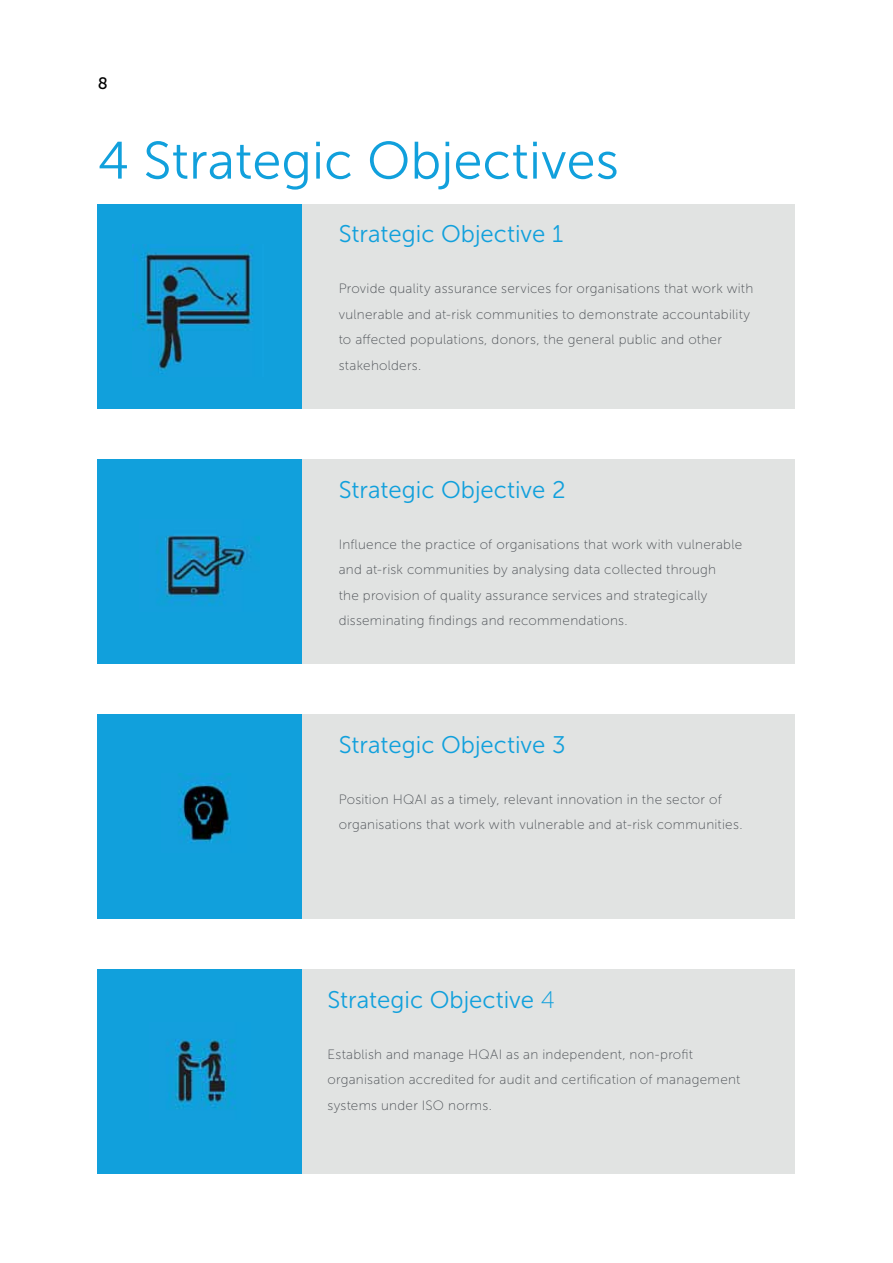
<style>
.page{position:relative;width:893px;height:1263px;background:#fff}
.page>*{position:absolute;margin:0;border:0;box-sizing:border-box;transform-origin:0 0}
.t1{font:52.5px "Museo Sans 300";color:#11a0dc}
.t2{font:24px "Museo Sans 300";color:#11a0dc}
.t3{font:16.5px "Museo Sans 500";color:#000}
.t4{font:13.5px/25.5px "Museo Sans 100";letter-spacing:.02em;color:#4d5156}
.s1{font-family:"Museo Sans 100"}
</style>
<div class="page">
<div style="left:98px;top:204px;width:697px;height:204px;background:#e1e3e2"></div>
<div style="left:98px;top:459px;width:697px;height:204px;background:#e1e3e2"></div>
<div style="left:98px;top:714px;width:697px;height:204px;background:#e1e3e2"></div>
<div style="left:98px;top:969px;width:697px;height:205px;background:#e1e3e2"></div>
<div style="left:98px;top:204px;width:204px;height:204px;background:#11a0dc"></div>
<img style="left:133px;top:244px;width:120px;height:126px">
<div style="left:98px;top:714px;width:204px;height:204px;background:#11a0dc"></div>
<img style="left:179px;top:782px;width:51px;height:61px">
<div style="left:98px;top:969px;width:204px;height:205px;background:#11a0dc"></div>
<img style="left:167px;top:1039px;width:68px;height:70px">
<div style="left:98px;top:459px;width:204px;height:204px;background:#11a0dc"></div>
<img style="left:157px;top:535px;width:103px;height:70px">
<p class="t3" style="left:98px;top:75px;width:12px">8</p>
<h1 class="t1" style="left:98px;top:132px;width:523px">4 Strategic Objectives</h1>
<h2 class="t2" style="left:339px;top:221px;width:226px">Strategic Objective 1</h2>
<p class="t4" style="left:339px;top:276px;width:416px">Provide quality assurance services for organisations that work with vulnerable and at-risk communities to demonstrate accountability to affected populations, donors, the general public and other stakeholders.</p>
<h2 class="t2" style="left:339px;top:476px;width:228px">Strategic Objective 2</h2>
<p class="t4" style="left:339px;top:531px;width:405px">Influence the practice of organisations that work with vulnerable and at-risk communities by analysing data collected through<br>the provision of quality assurance services and strategically disseminating findings and recommendations.</p>
<h2 class="t2" style="left:339px;top:731px;width:228px">Strategic Objective 3</h2>
<p class="t4" style="left:339px;top:786px;width:405px">Position HQAI as a timely, relevant innovation in the sector of organisations that work with vulnerable and at-risk communities.</p>
<h2 class="t2" style="left:327px;top:987px;width:229px">Strategic Objective <span class="s1">4</span></h2>
<p class="t4" style="left:327px;top:1042px;width:414px">Establish and manage HQAI as an independent, non-profit organisation accredited for audit and certification of management systems under ISO norms.</p>
</div>
